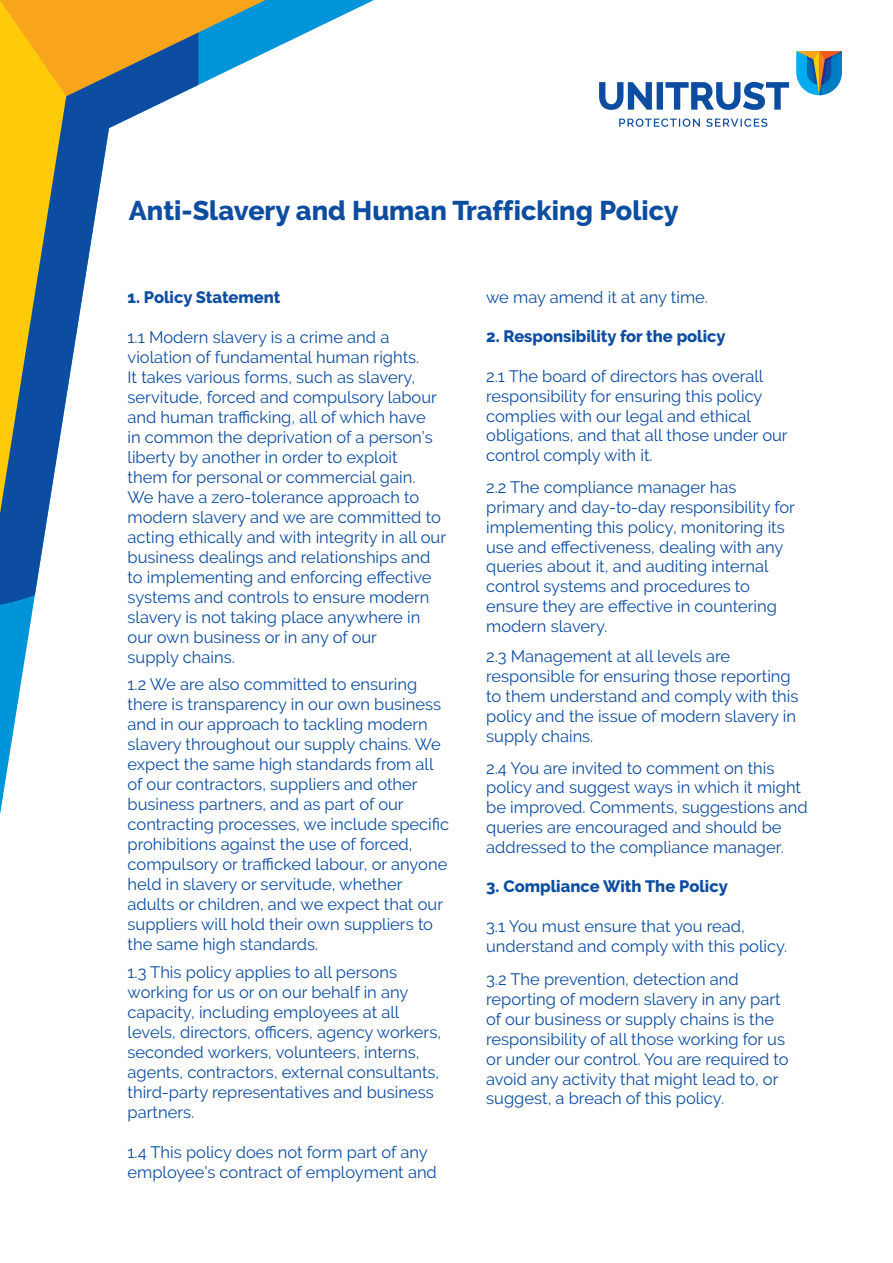
<style>
.page{position:relative;width:893px;height:1263px;background:#fff}
.page>*{position:absolute;margin:0;border:0;box-sizing:border-box;transform-origin:0 0}
.t1{font:800 27px "Raleway";color:#0d4da1}
.t2{font:16.5px/20px "Raleway";color:#0d4da1}
.t3{font:800 16.5px "Raleway";color:#0d4da1}
</style>
<div class="page">
<svg style="left:0;top:605px;width:34px;height:210px"></svg>
<svg style="left:0;top:514px;width:48px;height:91px;background:#316ab1"></svg>
<svg style="left:0;top:0;width:374px;height:514px"></svg>
<svg style="left:619px;top:119px;width:148px;height:8px"></svg>
<svg style="left:796px;top:51px;width:46px;height:44px;background:#5592a8"></svg>
<svg style="left:599px;top:82px;width:190px;height:28px"></svg>
<p class="t1" style="left:129px;top:195px;width:551px">Anti-Slavery and Human Trafficking Policy</p>
<p class="t3" style="left:128px;top:287px;width:155px">1. Policy Statement</p>
<p class="t2" style="left:128px;top:327px;width:320px">1.1 Modern slavery is a crime and a violation of fundamental human rights.<br>It takes various forms, such as slavery, servitude, forced and compulsory labour and human trafficking, all of which have<br>in common the deprivation of a person’s liberty by another in order to exploit<br>them for personal or commercial gain.<br>We have a zero-tolerance approach to modern slavery and we are committed to acting ethically and with integrity in all our business dealings and relationships and to implementing and enforcing effective systems and controls to ensure modern slavery is not taking place anywhere in our own business or in any of our<br>supply chains.</p>
<p class="t2" style="left:128px;top:674px;width:323px">1.2 We are also committed to ensuring there is transparency in our own business and in our approach to tackling modern slavery throughout our supply chains. We expect the same high standards from all of our contractors, suppliers and other business partners, and as part of our contracting processes, we include specific prohibitions against the use of forced, compulsory or trafficked labour, or anyone held in slavery or servitude, whether adults or children, and we expect that our suppliers will hold their own suppliers to the same high standards.</p>
<p class="t2" style="left:128px;top:962px;width:315px">1.3 This policy applies to all persons working for us or on our behalf in any capacity, including employees at all levels, directors, officers, agency workers, seconded workers, volunteers, interns, agents, contractors, external consultants, third-party representatives and business partners.</p>
<p class="t2" style="left:128px;top:1142px;width:311px">1.4 This policy does not form part of any employee’s contract of employment and</p>
<p class="t2" style="left:486px;top:287px;width:223px">we may amend it at any time.</p>
<p class="t3" style="left:486px;top:327px;width:241px">2. Responsibility for the policy</p>
<p class="t2" style="left:486px;top:366px;width:303px">2.1 The board of directors has overall responsibility for ensuring this policy complies with our legal and ethical obligations, and that all those under our control comply with it.</p>
<p class="t2" style="left:486px;top:477px;width:310px">2.2 The compliance manager has primary and day-to-day responsibility for implementing this policy, monitoring its use and effectiveness, dealing with any queries about it, and auditing internal control systems and procedures to ensure they are effective in countering modern slavery.</p>
<p class="t2" style="left:486px;top:646px;width:314px">2.3 Management at all levels are responsible for ensuring those reporting to them understand and comply with this policy and the issue of modern slavery in supply chains.</p>
<p class="t2" style="left:486px;top:758px;width:323px">2.4 You are invited to comment on this policy and suggest ways in which it might be improved. Comments, suggestions and queries are encouraged and should be addressed to the compliance manager.</p>
<p class="t3" style="left:486px;top:877px;width:243px">3. Compliance With The Policy</p>
<p class="t2" style="left:486px;top:916px;width:303px">3.1 You must ensure that you read, understand and comply with this policy.</p>
<p class="t2" style="left:486px;top:969px;width:304px">3.2 The prevention, detection and reporting of modern slavery in any part of our business or supply chains is the responsibility of all those working for us or under our control. You are required to avoid any activity that might lead to, or suggest, a breach of this policy.</p>
</div>
